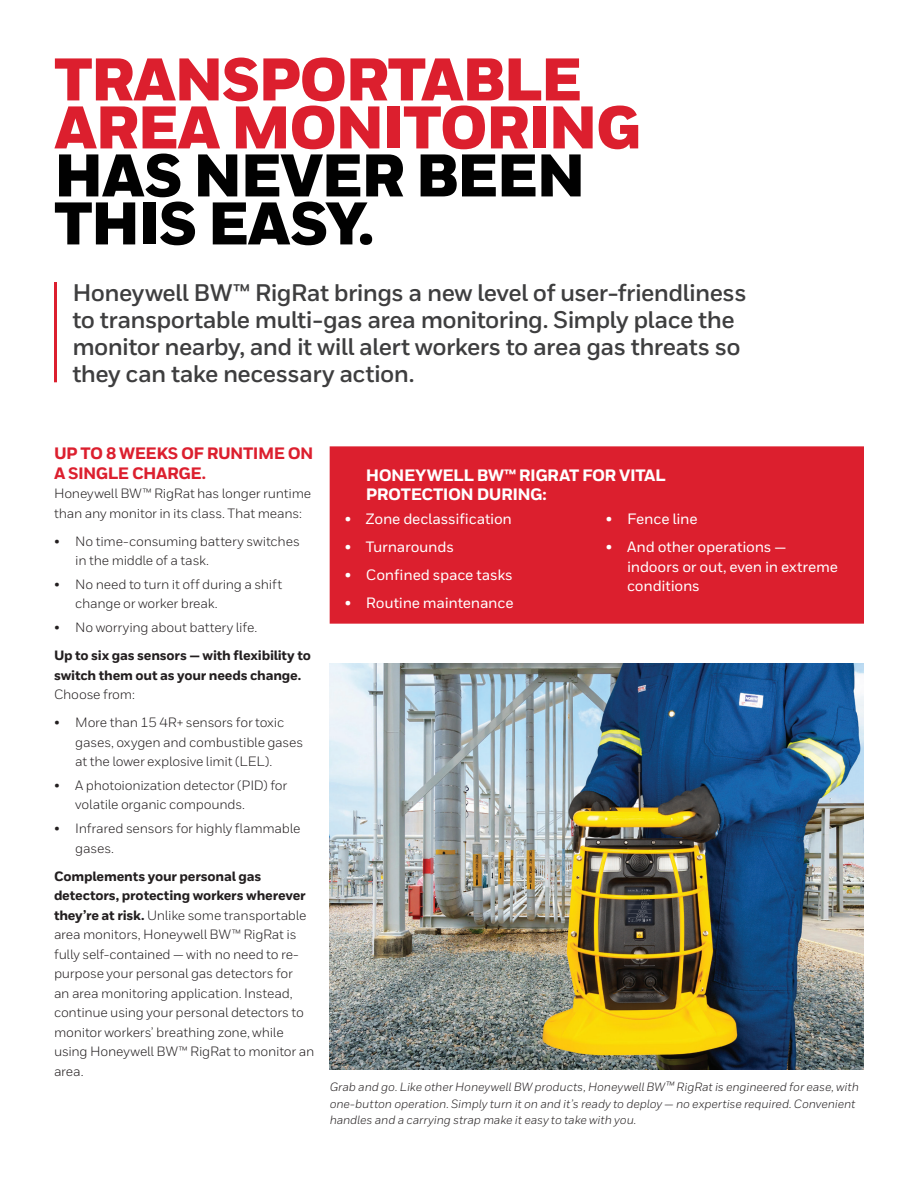
<style>
.page{position:relative;width:918px;height:1188px;background:#fff}
.page>*{position:absolute;margin:0;border:0;box-sizing:border-box;transform-origin:0 0}
._06_Inside__Heading{font:900 60px/48px "Honeywell Sans";letter-spacing:-.03em;color:#dc1f2e}
._08_Inside__Intro_Te{font:700 24px/27px "Honeywell Sans";letter-spacing:-.025em;color:#3e3e3f}
._13_Inside__Info_Box{font:800 16.5px/19.5px "Honeywell Sans";letter-spacing:-.03em;color:#fff}
._09_Inside__Body_Hea{font:800 16.5px/19.5px "Honeywell Sans";letter-spacing:-.03em;color:#dc1f2e}
._15_Inside__Info_Box{font:500 15px/19.5px "Honeywell Sans";letter-spacing:-.015em;color:#fff}
._10_Inside__Body_Tex{font:13.5px/19.5px "Honeywell Sans";letter-spacing:-.015em;color:#231f20}
._10_Inside__Body_Tex-2{font:800 13.5px/19.5px "Honeywell Sans";letter-spacing:-.015em;color:#231f20}
._16_Inside__Product{font:italic 12px/16.5px "Honeywell Sans";letter-spacing:-.005em;color:#231f20}
.s1{color:#010101}
.s2{font-weight:400}
.s3{font-weight:800}
.s4{font-size:13.5px}
</style>
<div class="page">
<img style="left:330px;top:663px;width:534px;height:406px">
<div style="left:330px;top:447px;width:533px;height:176px;background:#dc1f2e"></div>
<div style="left:330px;top:446px;width:534px;height:178px;border:2px solid #dc1f2e"></div>
<hr style="left:54px;top:282px;width:3px;height:100px;background:#dc1f2e">
<p class="_06_Inside__Heading" style="left:54px;top:58px;width:589px">TRANSPORTABLE<br>AREA MONITORING<br><span class="s1">HAS NEVER BEEN<br>THIS EASY.</span></p>
<p class="_08_Inside__Intro_Te" style="left:72px;top:279px;width:676px">Honeywell BW™ RigRat brings a new level of user-friendliness to transportable multi-gas area monitoring. Simply place the monitor nearby, and it will alert workers to area gas threats so they can take necessary action.</p>
<p class="_09_Inside__Body_Hea" style="left:54px;top:444px;width:261px">UP TO 8 WEEKS OF RUNTIME ON<br>A SINGLE CHARGE.</p>
<p class="_10_Inside__Body_Tex" style="left:54px;top:484px;width:259px">Honeywell BW™ RigRat has longer runtime than any monitor in its class. That means:</p>
<p class="_10_Inside__Body_Tex" style="left:75px;top:531px;width:226px;text-indent:-21px">• No time-consuming battery switches in the middle of a task.</p>
<p class="_10_Inside__Body_Tex" style="left:75px;top:575px;width:208px;text-indent:-21px">• No need to turn it off during a shift change or worker break.</p>
<p class="_10_Inside__Body_Tex" style="left:54px;top:618px;width:205px">• No worrying about battery life.</p>
<p class="_10_Inside__Body_Tex-2" style="left:54px;top:646px;width:258px">Up to six gas sensors — with flexibility to switch them out as your needs change.<br><span class="s2">Choose from:</span></p>
<p class="_10_Inside__Body_Tex" style="left:75px;top:713px;width:230px;text-indent:-21px">• More than 15 4R+ sensors for toxic gases, oxygen and combustible gases at the lower explosive limit (LEL).</p>
<p class="_10_Inside__Body_Tex" style="left:75px;top:776px;width:213px;text-indent:-21px">• A photoionization detector (PID) for volatile organic compounds.</p>
<p class="_10_Inside__Body_Tex" style="left:75px;top:819px;width:227px;text-indent:-21px">• Infrared sensors for highly flammable gases.</p>
<p class="_10_Inside__Body_Tex" style="left:54px;top:866px;width:262px"><span class="s3">Complements your personal gas detectors, protecting workers wherever they’re at risk.</span> Unlike some transportable area monitors, Honeywell BW™ RigRat is fully self-contained — with no need to re&shy;purpose your personal gas detectors for<br>an area monitoring application. Instead, continue using your personal detectors to monitor workers’ breathing zone, while using Honeywell BW™ RigRat to monitor an area.</p>
<p class="_13_Inside__Info_Box" style="left:366px;top:466px;width:302px">HONEYWELL BW™ RIGRAT FOR VITAL<br>PROTECTION DURING:</p>
<p class="_15_Inside__Info_Box" style="left:345px;top:509px;width:169px">• Zone declassification</p>
<p class="_15_Inside__Info_Box" style="left:345px;top:537px;width:111px">• Turnarounds</p>
<p class="_15_Inside__Info_Box" style="left:345px;top:565px;width:170px">• Confined space tasks</p>
<p class="_15_Inside__Info_Box" style="left:345px;top:593px;width:170px">• Routine maintenance</p>
<p class="_15_Inside__Info_Box" style="left:606px;top:509px;width:93px">• Fence line</p>
<p class="_15_Inside__Info_Box" style="left:627px;top:537px;width:212px;text-indent:-21px">• And other operations — indoors or out, even in extreme conditions</p>
<p class="_16_Inside__Product" style="left:330px;top:1079px;width:531px">Grab and go. Like other Honeywell BW products, Honeywell BW<span class="s4">™</span> RigRat is engineered for ease, with one-button operation. Simply turn it on and it’s ready to deploy — no expertise required. Convenient handles and a carrying strap make it easy to take with you.</p>
</div>
